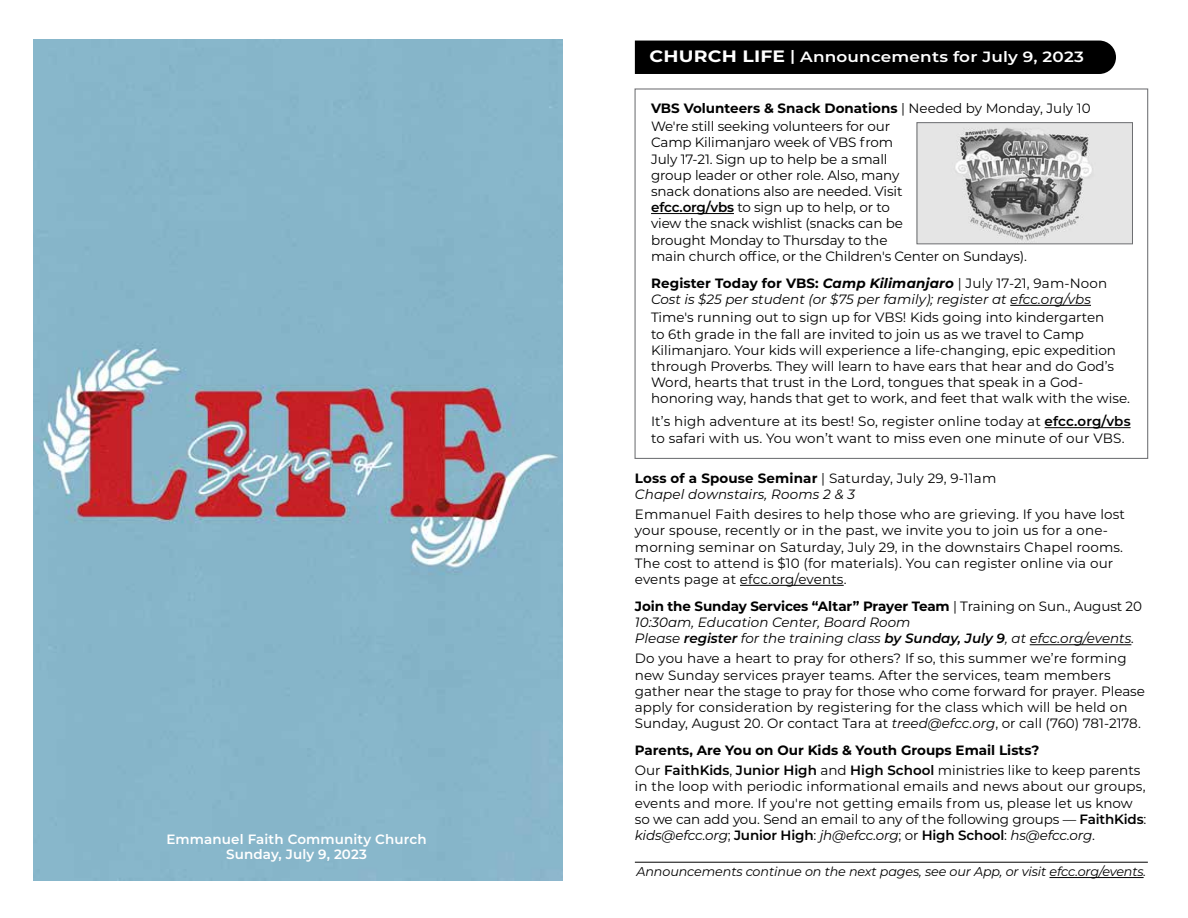
<style>
.page{position:relative;width:1188px;height:918px;background:#fff}
.page>*{position:absolute;margin:0;border:0;box-sizing:border-box;transform-origin:0 0}
.t1{font:600 14.85px "Montserrat";letter-spacing:.01em;color:#fff;scale:1.14 1}
.t2{font:13.5px/16.2px "Montserrat";color:#000}
.t3{font:italic 13.5px/16.2px "Montserrat";color:#000}
.t4{font:700 13.5px/20px "Montserrat";color:#000}
.t5{font:600 13.5px/15px "Montserrat";letter-spacing:.01em;color:#fff;text-align:center}
.t6{font:italic 12.75px "Montserrat";letter-spacing:-.01em;color:#000}
.s1{font-weight:700;font-size:16.5px}
.s2{font-weight:700}
.s3{font-weight:600}
.s4{font-weight:700;font-style:normal}
.s5{font-style:normal}
.s6{font-style:italic}
.s7{font-weight:400}
</style>
<div class="page">
<img style="left:33px;top:39px;width:529px;height:841px">
<hr style="left:651px;top:213px;width:83px;height:1px;background:#000">
<hr style="left:1010px;top:305px;width:81px;height:1px;background:#000">
<hr style="left:1045px;top:427px;width:86px;height:1px;background:#000">
<hr style="left:740px;top:585px;width:104px;height:1px;background:#000">
<hr style="left:1030px;top:644px;width:101px;height:1px;background:#000">
<div style="left:635px;top:41px;width:481px;height:33px;background:#000"></div>
<hr style="left:635px;top:862px;width:513px;height:1px;background:#000">
<hr style="left:1049px;top:877px;width:95px;height:1px;background:#000">
<img style="left:919px;top:124px;width:212px;height:118px">
<div style="left:917px;top:122px;width:216px;height:122px;border:1px solid #6d6e71"></div>
<p class="t5" style="left:166px;top:831px;width:262px">Emmanuel Faith Community Church<br>Sunday, July 9, 2023</p>
<p class="t1" style="left:650px;top:46px;width:382px"><span class="s1">CHURCH LIFE</span> | Announcements for July 9, 2023</p>
<p class="t2" style="left:651px;top:98px;width:441px;line-height:18.3px"><span class="s2">VBS Volunteers &amp; Snack Donations</span> | Needed by Monday, July 10<br>We're still seeking volunteers for our</p>
<p class="t2" style="left:651px;top:134px;width:377px">Camp Kilimanjaro week of VBS from<br>July 17-21. Sign up to help be a small<br>group leader or other role. Also, many<br>snack donations also are needed. Visit<br><span class="s3">efcc.org/vbs</span> to sign up to help, or to<br>view the snack wishlist (snacks can be<br>brought Monday to Thursday to the<br>main church office, or the Children's Center on Sundays).</p>
<p class="t3" style="left:651px;top:274px;width:458px"><span class="s4">Register Today for VBS:</span> <span class="s2">Camp Kilimanjaro</span> <span class="s5">| July 17-21, 9am-Noon<br></span>Cost is $25 per student (or $75 per family); register at efcc.org/vbs</p>
<p class="t2" style="left:651px;top:309px;width:481px">Time's running out to sign up for VBS! Kids going into kindergarten<br>to 6th grade in the fall are invited to join us as we travel to Camp Kilimanjaro. Your kids will experience a life-changing, epic expedition through Proverbs. They will learn to have ears that hear and do God’s Word, hearts that trust in the Lord, tongues that speak in a God&shy;honoring way, hands that get to work, and feet that walk with the wise.</p>
<p class="t2" style="left:651px;top:413px;width:481px">It’s high adventure at its best! So, register online today at <span class="s3">efcc.org/vbs </span>to safari with us. You won’t want to miss even one minute of our VBS.</p>
<p class="t3" style="left:635px;top:470px;width:363px"><span class="s4">Loss of a Spouse Seminar</span> <span class="s5">| Saturday, July 29, 9-11am<br></span>Chapel downstairs, Rooms 2 &amp; 3</p>
<p class="t2" style="left:635px;top:506px;width:492px">Emmanuel Faith desires to help those who are grieving. If you have lost your spouse, recently or in the past, we invite you to join us for a one&shy;morning seminar on Saturday, July 29, in the downstairs Chapel rooms.<br>The cost to attend is $10 (for materials). You can register online via our events page at efcc.org/events.</p>
<p class="t3" style="left:635px;top:598px;width:509px"><span class="s4">Join the Sunday Services “Altar” Prayer Team</span> <span class="s5">| Training on Sun., August 20<br></span>10:30am, Education Center, Board Room<br>Please <span class="s3">register</span> for the training class <span class="s3">by Sunday, July 9</span>, at efcc.org/events.</p>
<p class="t2" style="left:635px;top:650px;width:512px">Do you have a heart to pray for others? If so, this summer we’re forming new Sunday services prayer teams. After the services, team members gather near the stage to pray for those who come forward for prayer. Please apply for consideration by registering for the class which will be held on Sunday, August 20. Or contact Tara at <span class="s6">treed@efcc.org</span>, or call (760) 781-2178.</p>
<p class="t4" style="left:635px;top:740px;width:507px">Parents, Are You on Our Kids &amp; Youth Groups Email Lists?<br><span class="s7">Our</span> <span class="s3">FaithKids</span><span class="s7">,</span> <span class="s3">Junior High</span> <span class="s7">and</span> <span class="s3">High School</span> <span class="s7">ministries like to keep parents</span></p>
<p class="t2" style="left:635px;top:778px;width:513px">in the loop with periodic informational emails and news about our groups, events and more. If you're not getting emails from us, please let us know so we can add you. Send an email to any of the following groups — <span class="s3">FaithKids</span>: <span class="s6">kids@efcc.org</span>; <span class="s3">Junior High</span>: <span class="s6">jh@efcc.org</span>; or <span class="s3">High School</span>: <span class="s6">hs@efcc.org</span>.</p>
<p class="t6" style="left:636px;top:863px;width:511px">Announcements continue on the next pages, see our App, or visit efcc.org/events.</p>
</div>
